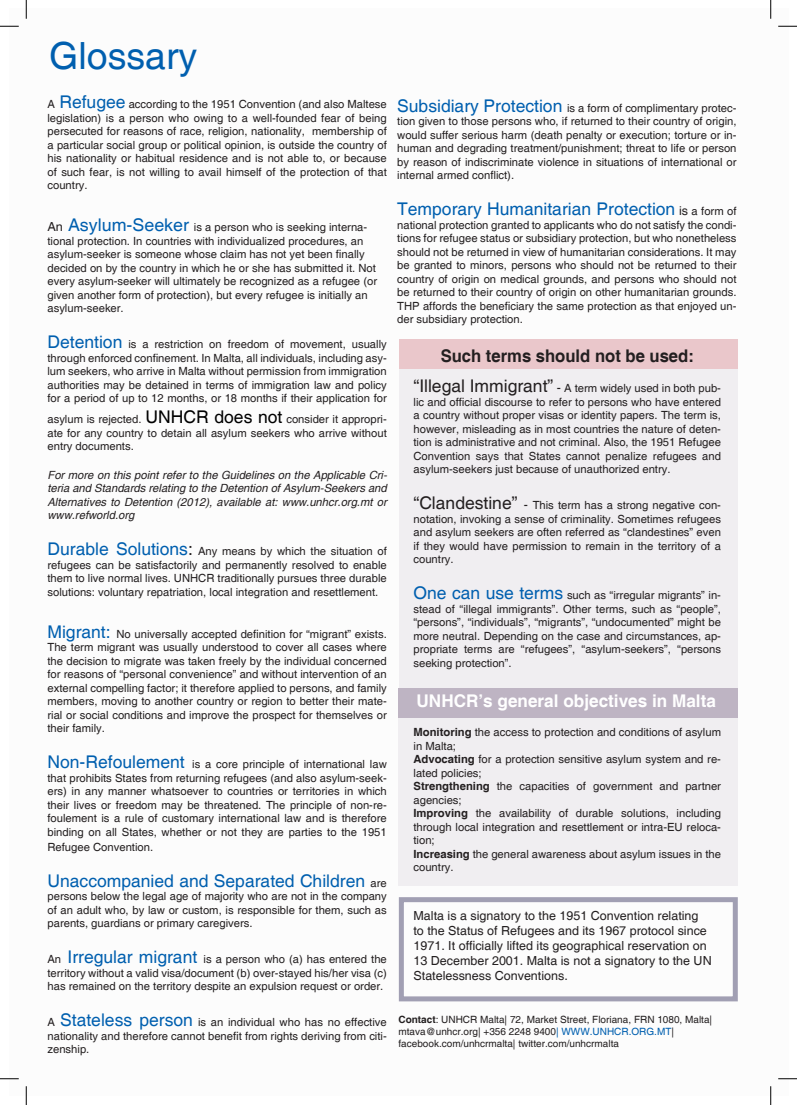
<style>
.page{position:relative;width:797px;height:1105px;background:#fff}
.page>*{position:absolute;margin:0;border:0;box-sizing:border-box;transform-origin:0 0}
.t1{font:37.5px "Helvetica";color:#005faf}
.t2{font:17.5px "Helvetica";color:#005faf}
.t3{font:700 17.5px "Helvetica";color:#fff}
.t4{font:700 17.5px "Helvetica";color:#231f20;scale:.95 1}
.t5{font:12.5px/15px "Helvetica";color:#231f20}
.t6{font:11.25px/13.5px "Helvetica";color:#231f20;text-align:justify}
.t7{font:italic 11.25px/13.5px "Helvetica";color:#231f20;text-align:justify}
.t8{font:10px/12px "Helvetica";color:#231f20}
.s1{font-size:17.5px;color:#005faf}
.s2{font-size:12.5px}
.s3{font-size:17.5px;color:#000}
.s4{font-size:17.5px}
.s5{font-size:11.25px;color:#231f20}
.s6{font-size:12.5px;color:#231f20}
.s7{font-weight:700}
.s8{color:#005faf}
</style>
<div class="page">
<div style="left:398px;top:688px;width:339px;height:198px;background:#f0eef1"></div>
<div style="left:399px;top:339px;width:338px;height:349px;background:#f0eef1"></div>
<div style="left:398px;top:688px;width:339px;height:30px;background:#beb4c3"></div>
<div style="left:399px;top:339px;width:338px;height:30px;background:#eac7cb"></div>
<div style="left:399px;top:897px;width:338px;height:104px;border:5px solid #a19fb3"></div>
<svg style="left:0;top:25px;width:19px;height:2px"></svg>
<svg style="left:778px;top:25px;width:19px;height:2px"></svg>
<svg style="left:0;top:1078px;width:19px;height:1px"></svg>
<svg style="left:778px;top:1078px;width:19px;height:1px"></svg>
<svg style="left:25px;top:0;width:2px;height:19px"></svg>
<svg style="left:25px;top:1086px;width:2px;height:19px"></svg>
<svg style="left:770px;top:0;width:1px;height:19px"></svg>
<svg style="left:770px;top:1086px;width:1px;height:19px"></svg>
<p class="t1" style="left:49px;top:34px;width:149px">Glossary</p>
<p class="t6" style="left:47px;top:98px;width:341px">A <span class="s1">Refugee</span> according to the 1951 Convention (and also Maltese legislation) is a person who owing to a well-founded fear of being persecuted for reasons of race, religion, nationality, membership of a particular social group or political opinion, is outside the country of his nationality or habitual residence and is not able to, or because of such fear, is not willing to avail himself of the protection of that country.</p>
<p class="t6" style="left:47px;top:221px;width:331px;text-align:left"><span class="s2">An</span> <span class="s1">Asylum-Seeker</span> is a person who is seeking interna&shy;tional protection. In countries with individualized procedures, an asylum-seeker is someone whose claim has not yet been finally decided on by the country in which he or she has submitted it. Not every asylum-seeker will ultimately be recognized as a refugee (or given another form of protection), but every refugee is initially an asylum-seeker.</p>
<p class="t6" style="left:47px;top:338px;width:341px"><span class="s1">Detention</span> is a restriction on freedom of movement, usually through enforced confinement. In Malta, all individuals, including asy&shy;lum seekers, who arrive in Malta without permission from immigration authorities may be detained in terms of immigration law and policy for a period of up to 12 months, or 18 months if their application for</p>
<p class="t6" style="left:47px;top:413px;width:341px">asylum is rejected. <span class="s3">UNHCR does not</span> consider it appropri&shy;ate for any country to detain all asylum seekers who arrive without entry documents.</p>
<p class="t7" style="left:47px;top:468px;width:341px">For more on this point refer to the Guidelines on the Applicable Cri&shy;teria and Standards relating to the Detention of Asylum-Seekers and Alternatives to Detention (2012), available at: www.unhcr.org.mt or www.refworld.org</p>
<p class="t6" style="left:47px;top:545px;width:341px"><span class="s1">Durable Solutions</span><span class="s4">:</span> Any means by which the situation of refugees can be satisfactorily and permanently resolved to enable them to live normal lives. UNHCR traditionally pursues three durable solutions: voluntary repatriation, local integration and resettlement.</p>
<p class="t6" style="left:47px;top:627px;width:341px"><span class="s1">Migrant:</span> No universally accepted definition for “migrant” exists.<br>The term migrant was usually understood to cover all cases where the decision to migrate was taken freely by the individual concerned for reasons of “personal convenience” and without intervention of an external compelling factor; it therefore applied to persons, and family members, moving to another country or region to better their mate&shy;rial or social conditions and improve the prospect for themselves or their family.</p>
<p class="t6" style="left:47px;top:758px;width:341px"><span class="s1">Non-Refoulement</span> is a core principle of international law that prohibits States from returning refugees (and also asylum-seek&shy;ers) in any manner whatsoever to countries or territories in which their lives or freedom may be threatened. The principle of non-re&shy;foulement is a rule of customary international law and is therefore binding on all States, whether or not they are parties to the 1951</p>
<p class="t6" style="left:47px;top:840px;width:107px">Refugee Convention.</p>
<p class="t2" style="left:47px;top:870px;width:341px">Unaccompanied and Separated Children <span class="s5">are</span></p>
<p class="t6" style="left:47px;top:890px;width:341px">persons below the legal age of majority who are not in the company of an adult who, by law or custom, is responsible for them, such as parents, guardians or primary caregivers.</p>
<p class="t6" style="left:47px;top:953px;width:341px">An <span class="s1">Irregular migrant</span> is a person who (a) has entered the territory without a valid visa/document (b) over-stayed his/her visa (c) has remained on the territory despite an expulsion request or order.</p>
<p class="t6" style="left:47px;top:1016px;width:341px">A <span class="s1">Stateless person</span> is an individual who has no effective nationality and therefore cannot benefit from rights deriving from citi&shy;zenship.</p>
<p class="t6" style="left:397px;top:101px;width:341px"><span class="s1">Subsidiary Protection</span> is a form of complimentary protec&shy;tion given to those persons who, if returned to their country of origin, would suffer serious harm (death penalty or execution; torture or in&shy;human and degrading treatment/punishment; threat to life or person by reason of indiscriminate violence in situations of international or internal armed conflict).</p>
<p class="t2" style="left:397px;top:199px;width:341px">Temporary Humanitarian Protection <span class="s6">is</span> <span class="s5">a form of</span></p>
<p class="t6" style="left:397px;top:218px;width:341px">national protection granted to applicants who do not satisfy the condi&shy;tions for refugee status or subsidiary protection, but who nonetheless should not be returned in view of humanitarian considerations. It may be granted to minors, persons who should not be returned to their country of origin on medical grounds, and persons who should not be returned to their country of origin on other humanitarian grounds.<br>THP affords the beneficiary the same protection as that enjoyed un&shy;der subsidiary protection.</p>
<p class="t4" style="left:440px;top:345px;width:268px">Such terms should not be used:</p>
<p class="t6" style="left:413px;top:382px;width:309px"><span class="s4">“Illegal Immigrant”</span> <span class="s2">-</span> A term widely used in both pub&shy;lic and official discourse to refer to persons who have entered a country without proper visas or identity papers. The term is, however, misleading as in most countries the nature of deten&shy;tion is administrative and not criminal. Also, the 1951 Refugee Convention says that States cannot penalize refugees and asylum-seekers just because of unauthorized entry.</p>
<p class="t6" style="left:413px;top:499px;width:309px"><span class="s4">“Clandestine”</span> <span class="s2">-</span> This term has a strong negative con&shy;notation, invoking a sense of criminality. Sometimes refugees and asylum seekers are often referred as “clandestines” even if they would have permission to remain in the territory of a country.</p>
<p class="t6" style="left:413px;top:589px;width:309px"><span class="s1">One can use terms</span> such as “irregular migrants” in&shy;stead of “illegal immigrants”. Other terms, such as “people”, “persons”, “individuals”, “migrants”, “undocumented” might be more neutral. Depending on the case and circumstances, ap&shy;propriate terms are “refugees”, “asylum-seekers”, “persons seeking protection”.</p>
<p class="t3" style="left:416px;top:690px;width:301px">UNHCR’s general objectives in Malta</p>
<p class="t6" style="left:413px;top:726px;width:309px"><span class="s7">Monitoring</span> the access to protection and conditions of asylum in Malta;</p>
<p class="t6" style="left:413px;top:753px;width:309px"><span class="s7">Advocating</span> for a protection sensitive asylum system and re&shy;lated policies;</p>
<p class="t6" style="left:413px;top:780px;width:309px"><span class="s7">Strengthening</span> the capacities of government and partner agencies;</p>
<p class="t6" style="left:413px;top:807px;width:309px"><span class="s7">Improving</span> the availability of durable solutions, including through local integration and resettlement or intra-EU reloca&shy;tion;</p>
<p class="t6" style="left:413px;top:847px;width:309px"><span class="s7">Increasing</span> the general awareness about asylum issues in the country.</p>
<p class="t5" style="left:413px;top:909px;width:300px">Malta is a signatory to the 1951 Convention relating to the Status of Refugees and its 1967 protocol since 1971. It officially lifted its geographical reservation on 13 December 2001. Malta is not a signatory to the UN Statelessness Conventions.</p>
<p class="t8" style="left:398px;top:1014px;width:315px"><span class="s7">Contact</span>: UNHCR Malta| 72, Market Street, Floriana, FRN 1080, Malta| mtava@unhcr.org| +356 2248 9400<span class="s8">| WWW.UNHCR.ORG.MT</span>|</p>
<p class="t8" style="left:398px;top:1038px;width:222px">facebook.com/unhcrmalta| twitter.com/unhcrmalta</p>
</div>
